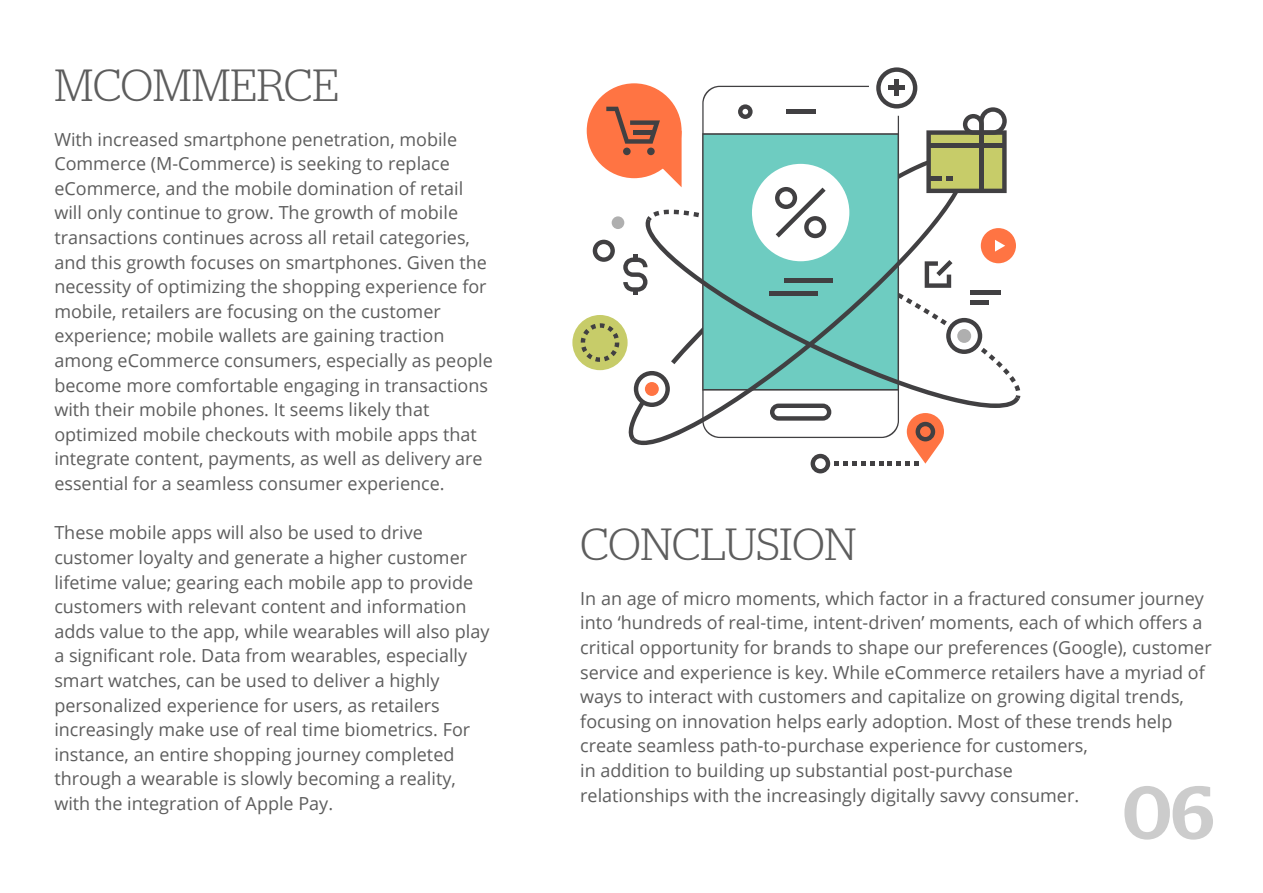
<style>
.page{position:relative;width:1263px;height:893px;background:#fff}
.page>*{position:absolute;margin:0;border:0;box-sizing:border-box;transform-origin:0 0}
.t1{font:500 75px "Stag";color:#ccc}
.t2{font:300 45px "Stag";letter-spacing:-.01em;color:#5d5d5d}
.t3{font:18px/24.6px "Open Sans";color:#5d5d5d}
</style>
<div class="page">
<svg style="left:702px;top:86px;width:197px;height:47px"></svg>
<svg style="left:702px;top:133px;width:197px;height:26px;background:#6bc1b7"></svg>
<div style="left:786px;top:109px;width:29px;height:5px;background:#414042"></div>
<svg style="left:738px;top:104px;width:15px;height:15px"></svg>
<svg style="left:982px;top:228px;width:37px;height:180px"></svg>
<svg style="left:632px;top:159px;width:350px;height:286px"></svg>
<div style="left:752px;top:164px;width:97px;height:97px;background:#fff;border-radius:50%"></div>
<svg style="left:775px;top:187px;width:51px;height:51px"></svg>
<hr style="left:784px;top:279px;width:48px;height:4px;background:#414042">
<div style="left:769px;top:291px;width:48px;height:5px;background:#414042"></div>
<div style="left:587px;top:83px;width:95px;height:95px;background:#ff7443;border-radius:50%"></div>
<svg style="left:606px;top:107px;width:76px;height:80px"></svg>
<hr style="left:633px;top:130px;width:21px;height:4px;background:#414042">
<div style="left:623px;top:148px;width:8px;height:7px;background:#414042;border-radius:50%"></div>
<div style="left:647px;top:148px;width:8px;height:7px;background:#414042;border-radius:50%"></div>
<svg style="left:925px;top:260px;width:27px;height:28px"></svg>
<svg style="left:876px;top:67px;width:41px;height:42px"></svg>
<svg style="left:946px;top:318px;width:36px;height:36px"></svg>
<div style="left:957px;top:329px;width:14px;height:14px;background:#afafaf;border-radius:50%"></div>
<svg style="left:628px;top:371px;width:42px;height:70px"></svg>
<div style="left:645px;top:382px;width:14px;height:14px;background:#ff7443;border-radius:50%"></div>
<svg style="left:623px;top:254px;width:24px;height:41px"></svg>
<svg style="left:593px;top:240px;width:22px;height:22px"></svg>
<svg style="left:770px;top:404px;width:174px;height:69px"></svg>
<svg style="left:926px;top:107px;width:81px;height:86px"></svg>
<div style="left:572px;top:315px;width:56px;height:55px;background:#c7cc69;border-radius:50%"></div>
<svg style="left:581px;top:323px;width:38px;height:39px"></svg>
<div style="left:970px;top:290px;width:30px;height:5px;background:#414042"></div>
<div style="left:970px;top:300px;width:18px;height:5px;background:#414042"></div>
<div style="left:981px;top:228px;width:35px;height:35px;background:#ff7443;border-radius:50%"></div>
<svg style="left:995px;top:240px;width:10px;height:12px"></svg>
<div style="left:612px;top:216px;width:12px;height:13px;background:#afafaf;border-radius:50%"></div>
<h2 class="t2" style="left:54px;top:59px;width:286px">MCOMMERCE</h2>
<p class="t3" style="left:54px;top:126px;width:440px">With increased smartphone penetration, mobile Commerce (M-Commerce) is seeking to replace eCommerce, and the mobile domination of retail will only continue to grow. The growth of mobile transactions continues across all retail categories, and this growth focuses on smartphones. Given the necessity of optimizing the shopping experience for mobile, retailers are focusing on the customer experience; mobile wallets are gaining traction among eCommerce consumers, especially as people become more comfortable engaging in transactions with their mobile phones. It seems likely that optimized mobile checkouts with mobile apps that integrate content, payments, as well as delivery are essential for a seamless consumer experience.</p>
<p class="t3" style="left:54px;top:520px;width:437px">These mobile apps will also be used to drive customer loyalty and generate a higher customer lifetime value; gearing each mobile app to provide customers with relevant content and information adds value to the app, while wearables will also play a significant role. Data from wearables, especially smart watches, can be used to deliver a highly personalized experience for users, as retailers increasingly make use of real time biometrics. For instance, an entire shopping journey completed through a wearable is slowly becoming a reality, with the integration of Apple Pay.</p>
<h2 class="t2" style="left:580px;top:518px;width:278px">CONCLUSION</h2>
<p class="t3" style="left:580px;top:585px;width:633px">In an age of micro moments, which factor in a fractured consumer journey into ‘hundreds of real-time, intent-driven’ moments, each of which offers a critical opportunity for brands to shape our preferences (Google), customer service and experience is key. While eCommerce retailers have a myriad of ways to interact with customers and capitalize on growing digital trends, focusing on innovation helps early adoption. Most of these trends help create seamless path-to-purchase experience for customers,<br>in addition to building up substantial post-purchase<br>relationships with the increasingly digitally savvy consumer.</p>
<h1 class="t1" style="left:1123px;top:768px;width:93px">06</h1>
</div>
